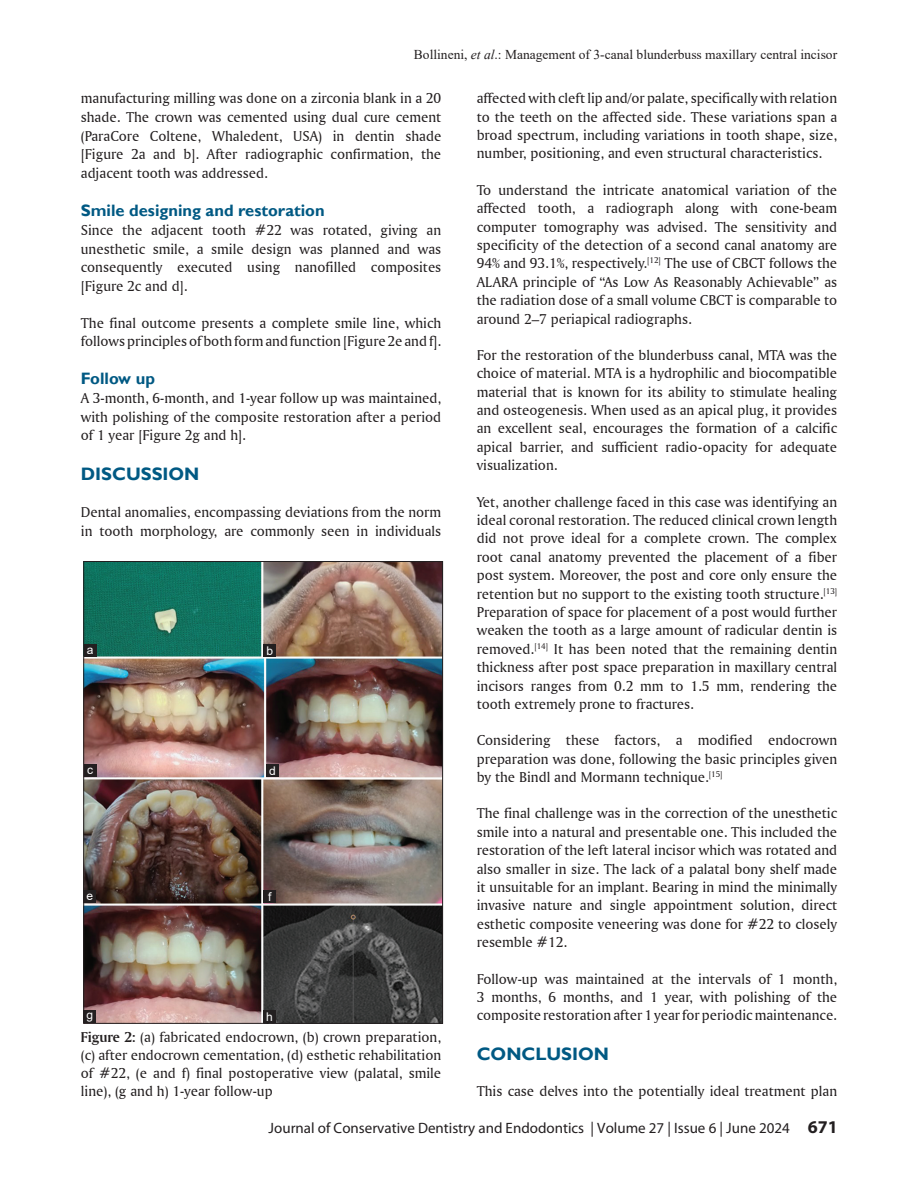
<style>
.page{position:relative;width:918px;height:1188px;background:#fff}
.page>*{position:absolute;margin:0;border:0;box-sizing:border-box;transform-origin:0 0}
.t1{font:700 18px "Gill Sans";color:#005983}
.t2{font:700 16.5px "Gill Sans";color:#005983}
.TX{font:15px/18.5px "Amerigo BT Roman A";color:#231f20;text-align:justify}
.t3{font:15px "Myriad";color:#231f20}
.t4{font:13.5px "Times New Roman";color:#231f20}
.LABEL{font:12px "Arial";color:#fff}
.s1{font-style:italic}
.s2{font-family:"Amerigo BT Bold A"}
.s3{font-family:"Myriad Pro";font-weight:700;font-size:18px}
</style>
<div class="page">
<img style="left:86px;top:563px;width:355px;height:459px">
<div style="left:266px;top:764px;width:13px;height:13px;background:#231f20"></div>
<div style="left:263px;top:1011px;width:13px;height:12px;background:#231f20"></div>
<div style="left:84px;top:765px;width:12px;height:12px;background:#231f20"></div>
<div style="left:84px;top:1011px;width:12px;height:12px;background:#231f20"></div>
<div style="left:263px;top:644px;width:13px;height:13px;background:#231f20"></div>
<div style="left:263px;top:891px;width:13px;height:12px;background:#231f20"></div>
<div style="left:84px;top:644px;width:13px;height:13px;background:#231f20"></div>
<div style="left:84px;top:891px;width:12px;height:12px;background:#231f20"></div>
<p class="t4" style="left:414px;top:45px;width:425px">Bollineni, <span class="s1">et al</span>.: Management of 3-canal blunderbuss maxillary central incisor</p>
<p class="TX" style="left:81px;top:89px;width:362px">manufacturing milling was done on a zirconia blank in a 20 shade. The crown was cemented using dual cure cement (ParaCore Coltene, Whaledent, USA) in dentin shade [Figure 2a and b]. After radiographic confirmation, the adjacent tooth was addressed.</p>
<h2 class="t2" style="left:81px;top:201px;width:245px">Smile designing and restoration</h2>
<p class="TX" style="left:81px;top:220px;width:362px">Since the adjacent tooth #22 was rotated, giving an unesthetic smile, a smile design was planned and was consequently executed using nanofilled composites [Figure 2c and d].</p>
<p class="TX" style="left:81px;top:313px;width:362px">The final outcome presents a complete smile line, which follows principles of both form and function [Figure2e and f].</p>
<h2 class="t2" style="left:81px;top:369px;width:76px">Follow up</h2>
<p class="TX" style="left:81px;top:388px;width:362px">A 3-month, 6-month, and 1-year follow up was maintained, with polishing of the composite restoration after a period of 1 year [Figure 2g and h].</p>
<h1 class="t1" style="left:81px;top:463px;width:120px">DISCUSSION</h1>
<p class="TX" style="left:81px;top:502px;width:362px">Dental anomalies, encompassing deviations from the norm in tooth morphology, are commonly seen in individuals</p>
<p class="LABEL" style="left:87px;top:641px;width:8px">a</p>
<p class="LABEL" style="left:266px;top:642px;width:8px">b</p>
<p class="LABEL" style="left:87px;top:762px;width:7px">c</p>
<p class="LABEL" style="left:269px;top:763px;width:8px">d</p>
<p class="LABEL" style="left:87px;top:888px;width:8px">e</p>
<p class="LABEL" style="left:268px;top:889px;width:5px">f</p>
<p class="LABEL" style="left:87px;top:1007px;width:8px">g</p>
<p class="LABEL" style="left:266px;top:1009px;width:8px">h</p>
<p class="TX" style="left:81px;top:1028px;width:362px;line-height:18px"><span class="s2">Figure 2:</span> (a) fabricated endocrown, (b) crown preparation, (c) after endocrown cementation, (d) esthetic rehabilitation of #22, (e and f) final postoperative view (palatal, smile line), (g and h) 1-year follow-up</p>
<p class="TX" style="left:477px;top:89px;width:362px">affected with cleft lip and/or palate, specifically with relation to the teeth on the affected side. These variations span a broad spectrum, including variations in tooth shape, size, number, positioning, and even structural characteristics.</p>
<p class="TX" style="left:477px;top:180px;width:362px">To understand the intricate anatomical variation of the affected tooth, a radiograph along with cone-beam computer tomography was advised. The sensitivity and specificity of the detection of a second canal anatomy are 94% and 93.1%, respectively.<sup>[12]</sup> The use of CBCT follows the ALARA principle of “As Low As Reasonably Achievable” as the radiation dose of a small volume CBCT is comparable to around 2–7 periapical radiographs.</p>
<p class="TX" style="left:477px;top:345px;width:362px">For the restoration of the blunderbuss canal, MTA was the choice of material. MTA is a hydrophilic and biocompatible material that is known for its ability to stimulate healing and osteogenesis. When used as an apical plug, it provides an excellent seal, encourages the formation of a calcific apical barrier, and sufficient radio-opacity for adequate visualization.</p>
<p class="TX" style="left:477px;top:492px;width:362px">Yet, another challenge faced in this case was identifying an ideal coronal restoration. The reduced clinical crown length did not prove ideal for a complete crown. The complex root canal anatomy prevented the placement of a fiber post system. Moreover, the post and core only ensure the retention but no support to the existing tooth structure.<sup>[13] </sup>Preparation of space for placement of a post would further weaken the tooth as a large amount of radicular dentin is removed.<sup>[14]</sup> It has been noted that the remaining dentin thickness after post space preparation in maxillary central incisors ranges from 0.2 mm to 1.5 mm, rendering the tooth extremely prone to fractures.</p>
<p class="TX" style="left:477px;top:731px;width:362px">Considering these factors, a modified endocrown preparation was done, following the basic principles given by the Bindl and Mormann technique.<sup>[15]</sup></p>
<p class="TX" style="left:477px;top:804px;width:362px">The final challenge was in the correction of the unesthetic smile into a natural and presentable one. This included the restoration of the left lateral incisor which was rotated and also smaller in size. The lack of a palatal bony shelf made it unsuitable for an implant. Bearing in mind the minimally invasive nature and single appointment solution, direct esthetic composite veneering was done for #22 to closely resemble #12.</p>
<p class="TX" style="left:477px;top:969px;width:362px">Follow-up was maintained at the intervals of 1 month, 3 months, 6 months, and 1 year, with polishing of the composite restoration after 1 year for periodic maintenance.</p>
<h1 class="t1" style="left:477px;top:1043px;width:134px">CONCLUSION</h1>
<p class="TX" style="left:477px;top:1082px;width:362px">This case delves into the potentially ideal treatment plan</p>
<p class="t3" style="left:269px;top:1120px;width:571px">Journal of Conservative Dentistry and Endodontics | Volume 27 | Issue 6 | June 2024 <span class="s3">671</span></p>
</div>
